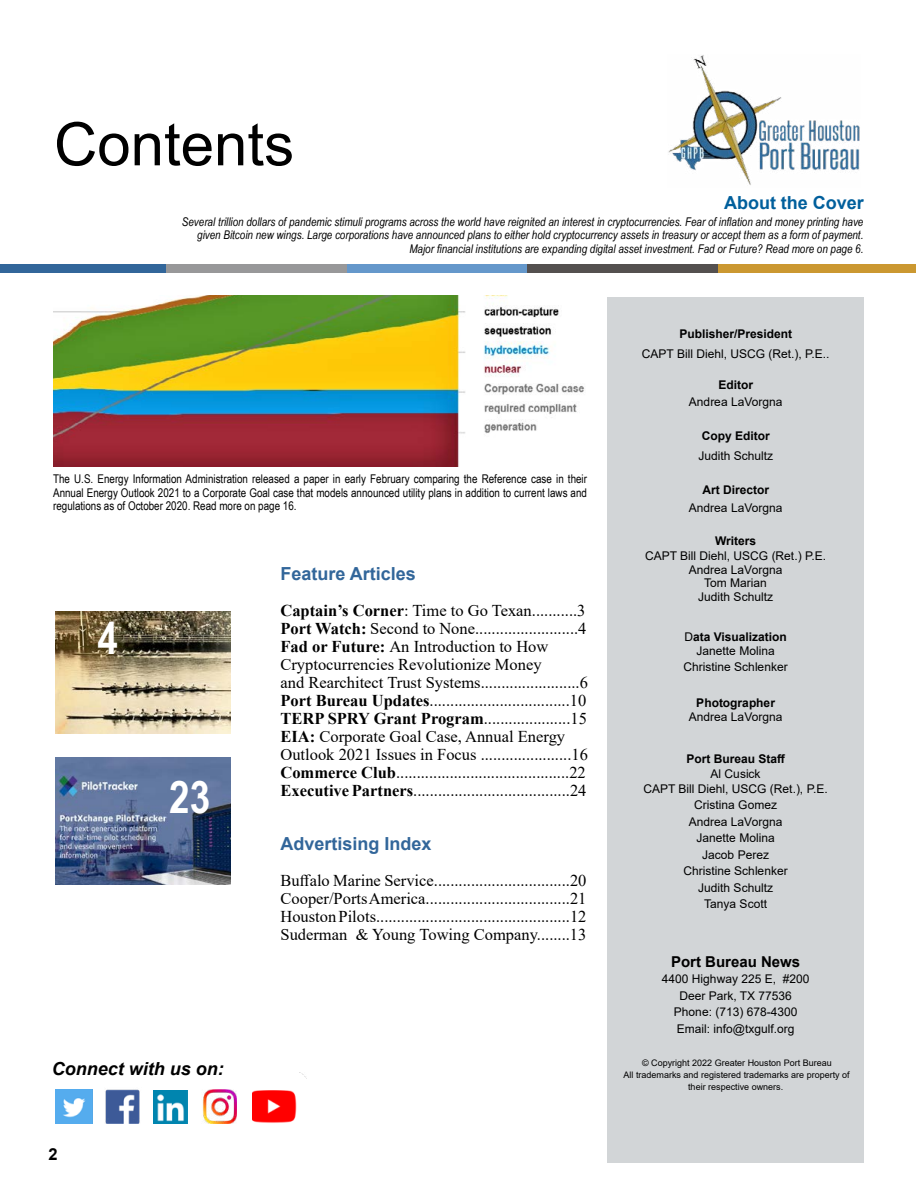
<style>
.page{position:relative;width:918px;height:1188px;background:#fff}
.page>*{position:absolute;margin:0;border:0;box-sizing:border-box;transform-origin:0 0}
.t1{font:60px "Arial";color:#000}
.t2{font:700 45px "Arial Narrow";color:#fff}
.t3{font:700 18px "Arial";color:#32669a}
.t4{font:italic 700 18px "Arial";color:#000}
.t5{font:700 18px "Arial";color:#005f9c}
.t6{font:16.5px/18px "Times New Roman";color:#000}
.t7{font:700 16.5px "Arial";color:#000}
.t8{font:700 15px "Arial";color:#000}
.t9{font:12px/16.5px "Arial";color:#000;text-align:center}
.t10{font:italic 12px/13.5px "Arial Narrow";color:#000;text-align:right}
.t11{font:12px/13.5px "Arial Narrow";color:#000;text-align:justify}
.t12{font:700 12px/13.5px "Arial";color:#000;text-align:center}
.t13{font:9px/12px "Arial";color:#000;text-align:center}
.s1{font-weight:700}
.s2{font-weight:400}
</style>
<div class="page">
<img style="left:55px;top:612px;width:176px;height:121px">
<img style="left:56px;top:757px;width:174px;height:128px">
<div style="left:607px;top:297px;width:257px;height:865px;background:#d2d5d7"></div>
<img style="left:153px;top:1090px;width:35px;height:34px">
<img style="left:105px;top:1089px;width:35px;height:35px">
<img style="left:668px;top:55px;width:192px;height:130px">
<img style="left:203px;top:1090px;width:34px;height:34px">
<img style="left:56px;top:1090px;width:37px;height:33px">
<img style="left:252px;top:1073px;width:55px;height:50px">
<img style="left:53px;top:295px;width:532px;height:171px">
<div style="left:0;top:264px;width:167px;height:9px;background:#32669a"></div>
<div style="left:167px;top:264px;width:180px;height:9px;background:#989899"></div>
<div style="left:347px;top:264px;width:180px;height:9px;background:#6598cb"></div>
<div style="left:527px;top:264px;width:192px;height:9px;background:#54504f"></div>
<div style="left:719px;top:264px;width:197px;height:9px;background:#cb9831"></div>
<h1 class="t1" style="left:54px;top:103px;width:242px">Contents</h1>
<p class="t5" style="left:724px;top:190px;width:141px">About the Cover</p>
<p class="t10" style="left:182px;top:214px;width:683px">Several trillion dollars of pandemic stimuli programs across the world have reignited an interest in cryptocurrencies. Fear of inflation and money printing have given Bitcoin new wings. Large corporations have announced plans to either hold cryptocurrency assets in treasury or accept them as a form of payment.<br>Major financial institutions are expanding digital asset investment. Fad or Future? Read more on page 6.</p>
<p class="t11" style="left:53px;top:472px;width:535px">The U.S. Energy Information Administration released a paper in early February comparing the Reference case in their Annual Energy Outlook 2021 to a Corporate Goal case that models announced utility plans in addition to current laws and regulations as of October 2020. Read more on page 16.</p>
<h2 class="t2" style="left:98px;top:604px;width:22px">4</h2>
<h2 class="t2" style="left:169px;top:764px;width:43px">23</h2>
<p class="t4" style="left:52px;top:1056px;width:174px">Connect with us on:</p>
<p class="t7" style="left:49px;top:1143px;width:11px">2</p>
<p class="t3" style="left:280px;top:561px;width:137px">Feature Articles</p>
<p class="t6" style="left:280px;top:601px;width:309px"><span class="s1">Captain’s Corner</span>: Time to Go Texan...........3<br><span class="s1">Port Watch:</span> Second to None.........................4<br><span class="s1">Fad or Future:</span> An Introduction to How Cryptocurrencies Revolutionize Money<br>and Rearchitect Trust Systems........................6<br><span class="s1">Port Bureau Updates</span>..................................10<br><span class="s1">TERP SPRY Grant Program</span>.....................15<br><span class="s1">EIA:</span> Corporate Goal Case, Annual Energy Outlook 2021 Issues in Focus ......................16<br><span class="s1">Commerce Club</span>..........................................22<br><span class="s1">Executive Partners</span>......................................24</p>
<p class="t3" style="left:280px;top:831px;width:153px">Advertising Index</p>
<p class="t6" style="left:280px;top:871px;width:308px;text-align:justify">Buffalo Marine Service.................................20<br>Cooper/Ports America...................................21<br>Houston Pilots...............................................12<br>Suderman &amp; Young Towing Company........13</p>
<p class="t12" style="left:679px;top:327px;width:114px">Publisher/President</p>
<p class="t9" style="left:642px;top:345px;width:189px">CAPT Bill Diehl, USCG (Ret.), P.E..</p>
<p class="t12" style="left:718px;top:378px;width:36px">Editor</p>
<p class="t9" style="left:689px;top:393px;width:95px">Andrea LaVorgna</p>
<p class="t12" style="left:702px;top:429px;width:70px">Copy Editor</p>
<p class="t9" style="left:698px;top:447px;width:76px">Judith Schultz</p>
<p class="t12" style="left:702px;top:483px;width:68px">Art Director</p>
<p class="t9" style="left:689px;top:500px;width:95px">Andrea LaVorgna</p>
<p class="t12" style="left:715px;top:534px;width:43px">Writers</p>
<p class="t9" style="left:645px;top:549px;width:182px;line-height:13.5px">CAPT Bill Diehl, USCG (Ret.) P.E.<br>Andrea LaVorgna<br>Tom Marian<br>Judith Schultz</p>
<p class="t12" style="left:684px;top:630px;width:104px"><span class="s2">D</span>ata Visualization<br><span class="s2">Janette Molina</span></p>
<p class="t9" style="left:684px;top:659px;width:106px">Christine Schlenker</p>
<p class="t12" style="left:696px;top:696px;width:80px">Photographer</p>
<p class="t9" style="left:689px;top:708px;width:95px">Andrea LaVorgna</p>
<p class="t12" style="left:686px;top:752px;width:100px">Port Bureau Staff</p>
<p class="t9" style="left:644px;top:766px;width:186px;line-height:15px">Al Cusick<br>CAPT Bill Diehl, USCG (Ret.), P.E.</p>
<p class="t9" style="left:684px;top:797px;width:106px">Cristina Gomez<br>Andrea LaVorgna<br>Janette Molina<br>Jacob Perez<br>Christine Schlenker<br>Judith Schultz<br>Tanya Scott</p>
<p class="t8" style="left:671px;top:951px;width:131px">Port Bureau News</p>
<p class="t9" style="left:662px;top:971px;width:149px">4400 Highway 225 E, #200<br>Deer Park, TX 77536<br>Phone: (713) 678-4300<br>Email: info@txgulf.org</p>
<p class="t13" style="left:624px;top:1057px;width:228px">© Copyright 2022 Greater Houston Port Bureau<br>All trademarks and registered trademarks are property of their respective owners.</p>
</div>
